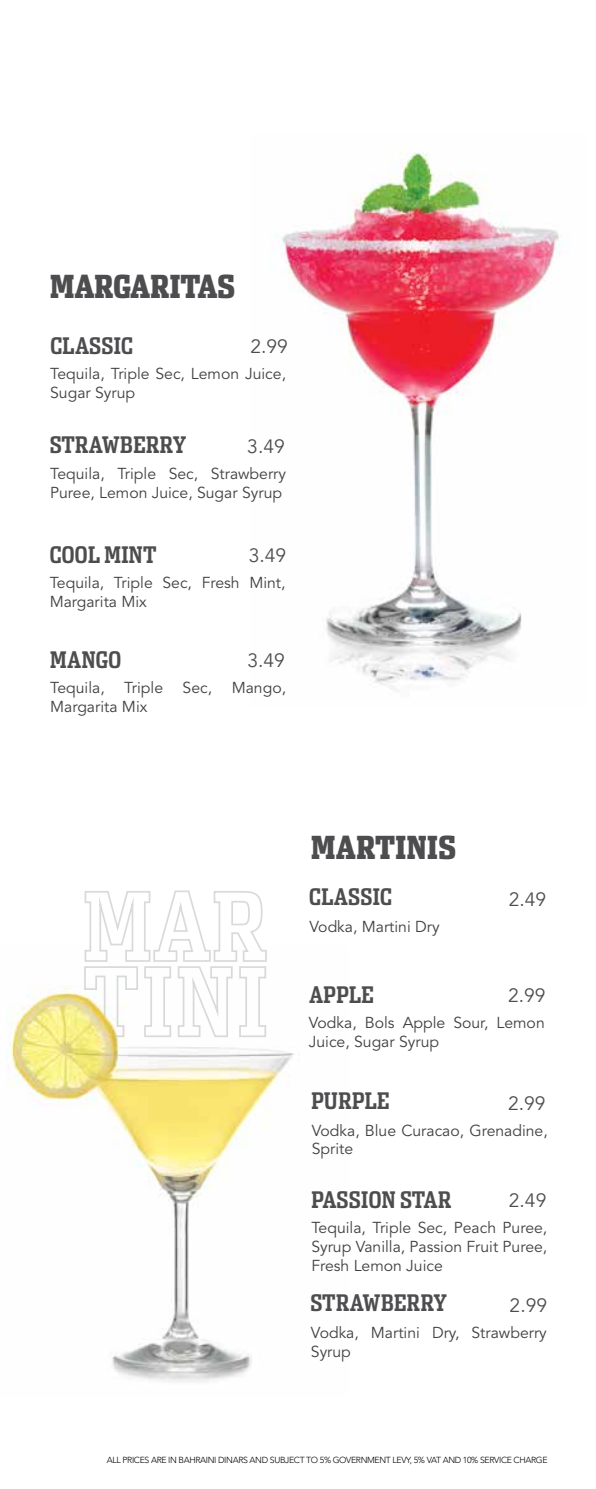
<style>
.page{position:relative;width:596px;height:1489px;background:#fff}
.page>*{position:absolute;margin:0;border:0;box-sizing:border-box;transform-origin:0 0}
.t1{font:900 31.5px "Dispatch Comp";color:#4d4d4f}
.t2{font:700 22.75px "Dispatch Comp";letter-spacing:.015em;color:#4d4d4f}
.t3{font:19.25px "Avenir";color:#4d4d4f}
.t4{font:15.75px/18.9px "Avenir LT Std";color:#414042}
.t5{font:300 8.75px "Avenir LT Std";letter-spacing:-.04em;color:#000}
</style>
<div class="page">
<img style="left:7px;top:985px;width:287px;height:397px">
<img style="left:276px;top:152px;width:288px;height:537px">
<svg style="left:83px;top:890px;width:184px;height:147px"></svg>
<h1 class="t1" style="left:50px;top:266px;width:186px">MARGARITAS</h1>
<h2 class="t2" style="left:50px;top:331px;width:84px">CLASSIC</h2>
<p class="t3" style="left:250px;top:335px;width:39px">2.99</p>
<p class="t4" style="left:50px;top:365px;width:237px">Tequila, Triple Sec, Lemon Juice,<br>Sugar Syrup</p>
<h2 class="t2" style="left:50px;top:430px;width:138px">STRAWBERRY</h2>
<p class="t3" style="left:247px;top:434px;width:39px">3.49</p>
<p class="t4" style="left:50px;top:464px;width:237px">Tequila, Triple Sec, Strawberry<br>Puree, Lemon Juice, Sugar Syrup</p>
<h2 class="t2" style="left:50px;top:540px;width:108px">COOL MINT</h2>
<p class="t3" style="left:248px;top:544px;width:39px">3.49</p>
<p class="t4" style="left:50px;top:573px;width:237px">Tequila, Triple Sec, Fresh Mint,<br>Margarita Mix</p>
<h2 class="t2" style="left:50px;top:645px;width:72px">MANGO</h2>
<p class="t3" style="left:247px;top:649px;width:39px">3.49</p>
<p class="t4" style="left:50px;top:678px;width:237px">Tequila, Triple Sec, Mango,<br>Margarita Mix</p>
<h1 class="t1" style="left:311px;top:826px;width:146px">MARTINIS</h1>
<h2 class="t2" style="left:309px;top:882px;width:84px">CLASSIC</h2>
<p class="t4" style="left:309px;top:917px;width:132px">Vodka, Martini Dry</p>
<h2 class="t2" style="left:309px;top:979px;width:67px">APPLE</h2>
<p class="t3" style="left:508px;top:887px;width:39px">2.49</p>
<p class="t3" style="left:508px;top:983px;width:39px">2.99</p>
<p class="t4" style="left:308px;top:1013px;width:237px">Vodka, Bols Apple Sour, Lemon<br>Juice, Sugar Syrup</p>
<h2 class="t2" style="left:311px;top:1086px;width:80px">PURPLE</h2>
<p class="t3" style="left:508px;top:1091px;width:39px">2.99</p>
<p class="t4" style="left:311px;top:1120px;width:237px">Vodka, Blue Curacao, Grenadine,<br>Sprite</p>
<h2 class="t2" style="left:311px;top:1185px;width:141px">PASSION STAR</h2>
<p class="t3" style="left:508px;top:1188px;width:39px">2.49</p>
<p class="t4" style="left:311px;top:1218px;width:237px;text-align:justify">Tequila, Triple Sec, Peach Puree, Syrup Vanilla, Passion Fruit Puree, Fresh Lemon Juice</p>
<h2 class="t2" style="left:310px;top:1288px;width:138px">STRAWBERRY</h2>
<p class="t3" style="left:509px;top:1293px;width:39px">2.99</p>
<p class="t4" style="left:311px;top:1323px;width:237px">Vodka, Martini Dry, Strawberry<br>Syrup</p>
<p class="t5" style="left:107px;top:1455px;width:442px">ALL PRICES ARE IN BAHRAINI DINARS AND SUBJECT TO 5% GOVERNMENT LEVY, 5% VAT AND 10% SERVICE CHARGE</p>
</div>
